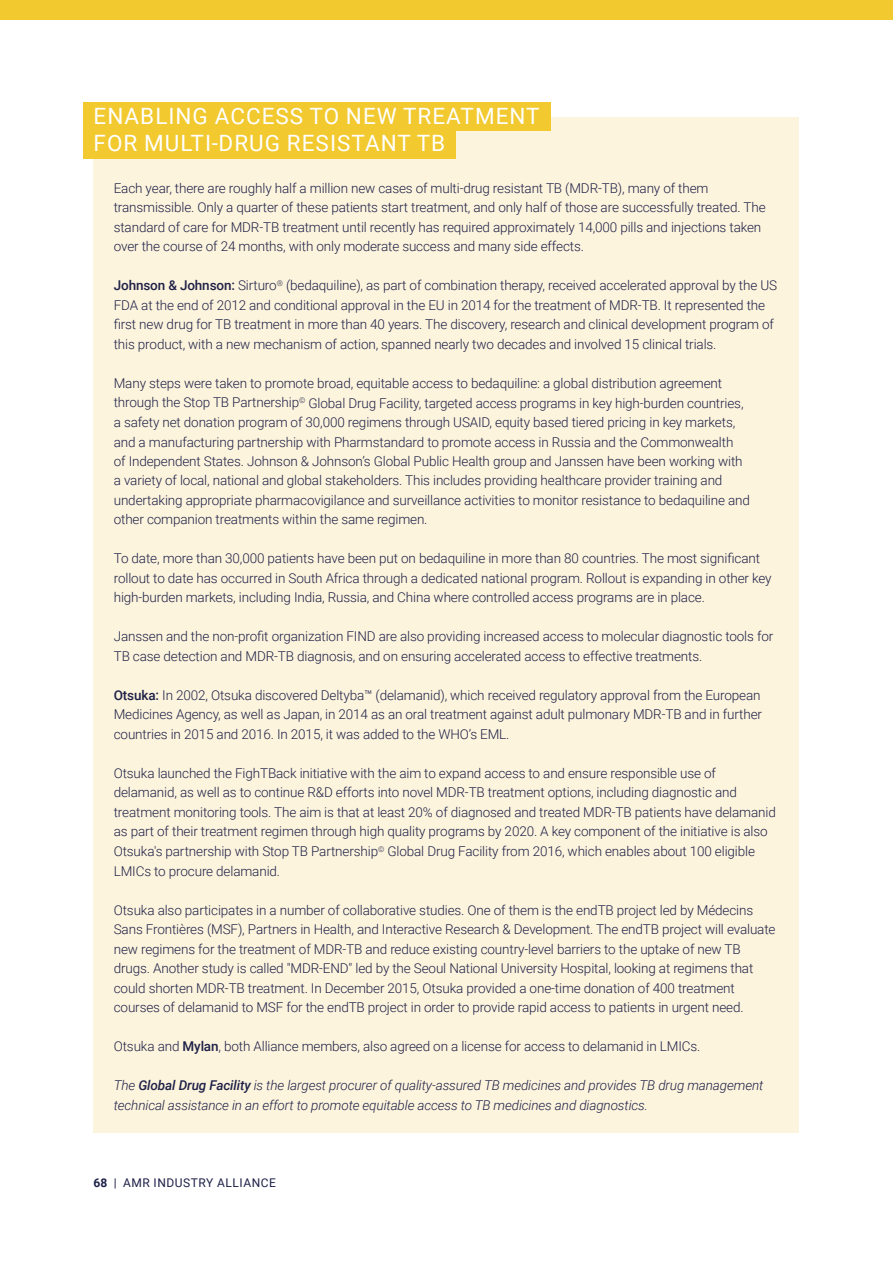
<style>
.page{position:relative;width:893px;height:1263px;background:#fff}
.page>*{position:absolute;margin:0;border:0;box-sizing:border-box;transform-origin:0 0}
.t1{font:22.5px/27px "Roboto";letter-spacing:.045em;color:#fff}
.t2{font:300 13.5px/19.5px "Roboto";letter-spacing:-.01em;color:#1e2148}
.t3{font:italic 300 13.5px/19.5px "Roboto";letter-spacing:-.01em;color:#1e2148}
.t4{font:12px "Roboto";letter-spacing:.045em;color:#1e2148}
.s1{font-weight:500}
.s2{font-weight:700}
</style>
<div class="page">
<div style="left:94px;top:117px;width:705px;height:1015px;background:#fdf4dd"></div>
<div style="left:0;top:0;width:893px;height:19px;background:#f2c92f"></div>
<div style="left:83px;top:102px;width:468px;height:28px;background:#f2c92f"></div>
<div style="left:83px;top:130px;width:373px;height:29px;background:#f2c92f"></div>
<h1 class="t1" style="left:94px;top:102px;width:448px">ENABLING ACCESS TO NEW TREATMENT<br>FOR MULTI-DRUG RESISTANT TB</h1>
<p class="t2" style="left:114px;top:178px;width:653px">Each year, there are roughly half a million new cases of multi-drug resistant TB (MDR-TB), many of them transmissible. Only a quarter of these patients start treatment, and only half of those are successfully treated. The standard of care for MDR-TB treatment until recently has required approximately 14,000 pills and injections taken over the course of 24 months, with only moderate success and many side effects.</p>
<p class="t2" style="left:114px;top:275px;width:665px"><span class="s1">Johnson &amp; Johnson:</span> Sirturo<sup>®</sup> (bedaquiline), as part of combination therapy, received accelerated approval by the US FDA at the end of 2012 and conditional approval in the EU in 2014 for the treatment of MDR-TB. It represented the first new drug for TB treatment in more than 40 years. The discovery, research and clinical development program of this product, with a new mechanism of action, spanned nearly two decades and involved 15 clinical trials.</p>
<p class="t2" style="left:114px;top:373px;width:638px">Many steps were taken to promote broad, equitable access to bedaquiline: a global distribution agreement through the Stop TB Partnership<sup>©</sup> Global Drug Facility, targeted access programs in key high-burden countries, a safety net donation program of 30,000 regimens through USAID, equity based tiered pricing in key markets, and a manufacturing partnership with Pharmstandard to promote access in Russia and the Commonwealth<br>of Independent States. Johnson &amp; Johnson’s Global Public Health group and Janssen have been working with a variety of local, national and global stakeholders. This includes providing healthcare provider training and undertaking appropriate pharmacovigilance and surveillance activities to monitor resistance to bedaquiline and other companion treatments within the same regimen.</p>
<p class="t2" style="left:114px;top:548px;width:659px">To date, more than 30,000 patients have been put on bedaquiline in more than 80 countries. The most significant rollout to date has occurred in South Africa through a dedicated national program. Rollout is expanding in other key high-burden markets, including India, Russia, and China where controlled access programs are in place.</p>
<p class="t2" style="left:114px;top:626px;width:661px">Janssen and the non-profit organization FIND are also providing increased access to molecular diagnostic tools for<br>TB case detection and MDR-TB diagnosis, and on ensuring accelerated access to effective treatments.</p>
<p class="t2" style="left:114px;top:685px;width:650px;text-align:justify"><span class="s1">Otsuka:</span> In 2002, Otsuka discovered Deltyba™ (delamanid), which received regulatory approval from the European Medicines Agency, as well as Japan, in 2014 as an oral treatment against adult pulmonary MDR-TB and in further countries in 2015 and 2016. In 2015, it was added to the WHO’s EML.</p>
<p class="t2" style="left:114px;top:763px;width:664px">Otsuka launched the FighTBack initiative with the aim to expand access to and ensure responsible use of delamanid, as well as to continue R&amp;D efforts into novel MDR-TB treatment options, including diagnostic and treatment monitoring tools. The aim is that at least 20% of diagnosed and treated MDR-TB patients have delamanid as part of their treatment regimen through high quality programs by 2020. A key component of the initiative is also Otsuka's partnership with Stop TB Partnership<sup>©</sup> Global Drug Facility from 2016, which enables about 100 eligible LMICs to procure delamanid.</p>
<p class="t2" style="left:114px;top:899px;width:663px">Otsuka also participates in a number of collaborative studies. One of them is the endTB project led by Médecins Sans Frontières (MSF), Partners in Health, and Interactive Research &amp; Development. The endTB project will evaluate new regimens for the treatment of MDR-TB and reduce existing country-level barriers to the uptake of new TB drugs. Another study is called "MDR-END" led by the Seoul National University Hospital, looking at regimens that could shorten MDR-TB treatment. In December 2015, Otsuka provided a one-time donation of 400 treatment courses of delamanid to MSF for the endTB project in order to provide rapid access to patients in urgent need.</p>
<p class="t2" style="left:114px;top:1036px;width:588px">Otsuka and <span class="s1">Mylan</span>, both Alliance members, also agreed on a license for access to delamanid in LMICs.</p>
<p class="t3" style="left:114px;top:1075px;width:651px">The <span class="s1">Global Drug Facility</span> is the largest procurer of quality-assured TB medicines and provides TB drug management technical assistance in an effort to promote equitable access to TB medicines and diagnostics.</p>
<p class="t4" style="left:94px;top:1174px;width:184px"><span class="s2">68</span> | AMR INDUSTRY ALLIANCE</p>
</div>
